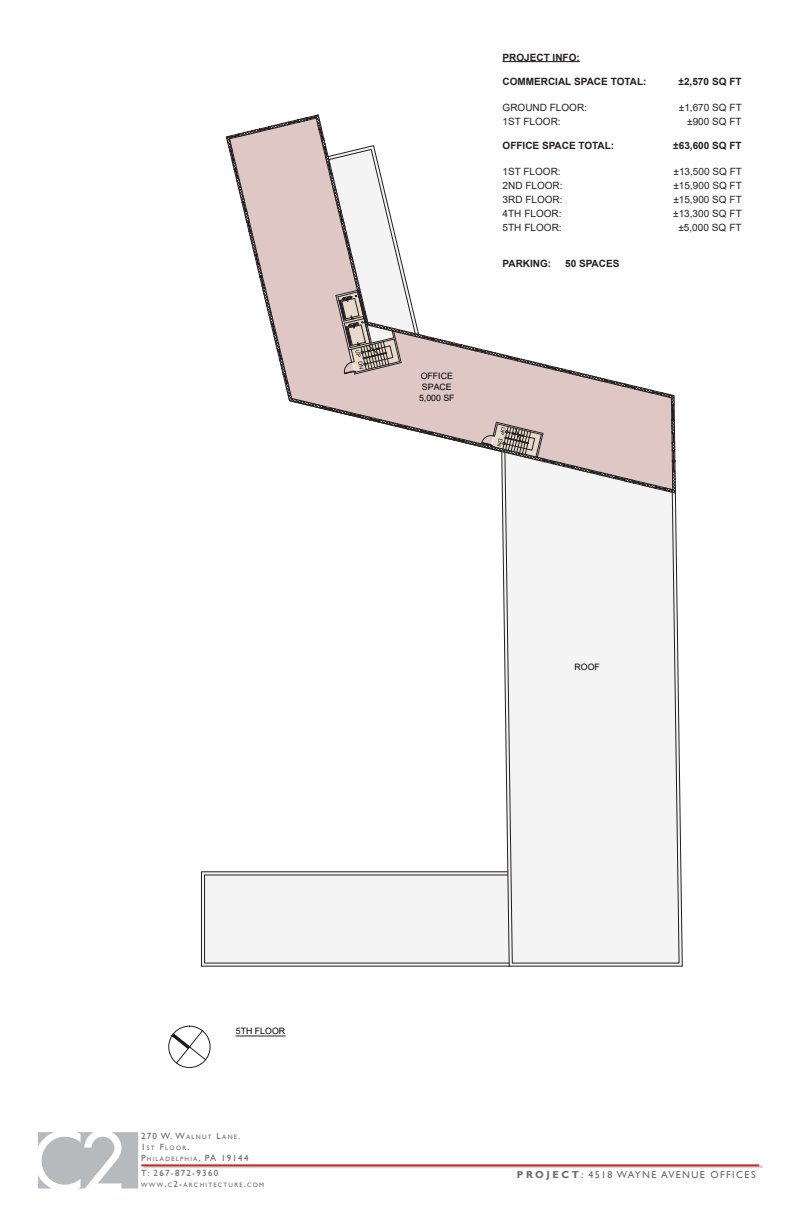
<style>
.page{position:relative;width:792px;height:1224px;background:#fff}
.page>*{position:absolute;margin:0;border:0;box-sizing:border-box;transform-origin:0 0}
.t1{font:10px "Arial";color:#231f20}
.t2{font:700 10px "Arial";color:#231f20}
.t3{font:10px "Gill Sans";letter-spacing:.14em;color:#67676a}
.t4{font:9px "Gill Sans";letter-spacing:.14em;color:#67676a}
.t5{font:8.8px/10.6px "Arial";color:#000;text-align:center}
.t6{font:6.3px/10.8px "Gill Sans";letter-spacing:.2em;color:#67676a}
.s1{font-size:6.3px}
.s2{font-size:9px}
.s3{font-weight:700}
</style>
<div class="page">
<img style="left:38px;top:1132px;width:101px;height:57px">
<hr style="left:144px;top:1165px;width:619px;height:4px;background:#231f20;opacity:.25">
<hr style="left:141px;top:1164px;width:618px;height:2px;background:#d1232a">
<hr style="left:236px;top:1036px;width:49px;height:1px;background:#231f20">
<svg style="left:676px;top:709px;width:7px;height:257px"></svg>
<div style="left:169px;top:1026px;width:41px;height:42px;border:1px solid #231f20;border-radius:50%"></div>
<svg style="left:172px;top:1030px;width:34px;height:33px"></svg>
<svg style="left:201px;top:115px;width:475px;height:851px"></svg>
<hr style="left:503px;top:61px;width:77px;height:1px;background:#231f20">
<p class="t5" style="left:419px;top:371px;width:37px">OFFICE<br>SPACE<br>5,000 SF</p>
<p class="t2" style="left:503px;top:50px;width:79px">PROJECT INFO:</p>
<p class="t2" style="left:503px;top:74px;width:145px">COMMERCIAL SPACE TOTAL:</p>
<p class="t2" style="left:679px;top:74px;width:65px">±2,570 SQ FT</p>
<p class="t1" style="left:503px;top:100px;width:86px">GROUND FLOOR:</p>
<p class="t1" style="left:679px;top:100px;width:64px">±1,670 SQ FT</p>
<p class="t1" style="left:503px;top:114px;width:60px">1ST FLOOR:</p>
<p class="t1" style="left:687px;top:114px;width:56px">±900 SQ FT</p>
<p class="t2" style="left:503px;top:138px;width:113px">OFFICE SPACE TOTAL:</p>
<p class="t2" style="left:673px;top:138px;width:70px">±63,600 SQ FT</p>
<p class="t1" style="left:503px;top:164px;width:60px">1ST FLOOR:</p>
<p class="t1" style="left:674px;top:164px;width:70px">±13,500 SQ FT</p>
<p class="t1" style="left:503px;top:178px;width:62px">2ND FLOOR:</p>
<p class="t1" style="left:673px;top:178px;width:70px">±15,900 SQ FT</p>
<p class="t1" style="left:503px;top:192px;width:62px">3RD FLOOR:</p>
<p class="t1" style="left:673px;top:192px;width:70px">±15,900 SQ FT</p>
<p class="t1" style="left:503px;top:206px;width:61px">4TH FLOOR:</p>
<p class="t1" style="left:673px;top:206px;width:70px">±13,300 SQ FT</p>
<p class="t1" style="left:503px;top:220px;width:61px">5TH FLOOR:</p>
<p class="t1" style="left:678px;top:220px;width:65px">±5,000 SQ FT</p>
<p class="t2" style="left:503px;top:256px;width:50px">PARKING:</p>
<p class="t2" style="left:565px;top:256px;width:56px">50 SPACES</p>
<p class="t5" style="left:574px;top:662px;width:27px">ROOF</p>
<p class="t5" style="left:236px;top:1026px;width:51px">5TH FLOOR</p>
<p class="t4" style="left:141px;top:1131px;width:101px">270 W. W<span class="s1">ALNU T</span> L <span class="s1">ANE</span> .</p>
<p class="t6" style="left:141px;top:1142px;width:109px"><span class="s2">1</span>ST <span class="s2">F</span>LOO R<span class="s2">.<br>P</span>HI LADELPHIA <span class="s2">, PA 19144</span></p>
<p class="t4" style="left:141px;top:1168px;width:79px">T: 267-872-9360</p>
<p class="t6" style="left:141px;top:1180px;width:9px">WWW</p>
<p class="t6" style="left:165px;top:1180px;width:101px"><span class="s2">.</span>C<span class="s2">2-</span>ARCHI TEC TU RE<span class="s2">.</span>CO M</p>
<p class="t3" style="left:517px;top:1169px;width:240px"><span class="s3">P RO J E C T</span> : 4518 WAYNE AVENUE OFFICES</p>
</div>
